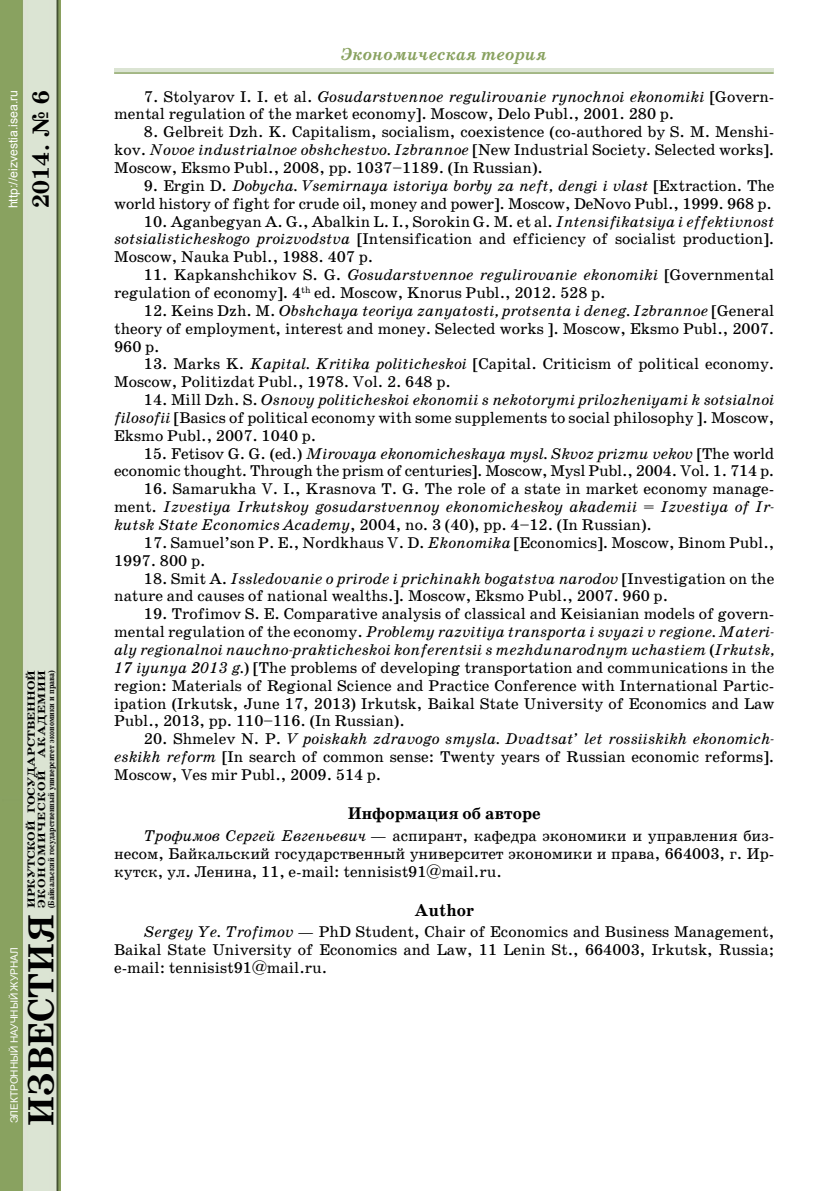
<style>
.page{position:relative;width:834px;height:1191px;background:#fff}
.page>*{position:absolute;margin:0;border:0;box-sizing:border-box;transform-origin:0 0}
.t1{font:700 36.75px "School Book C";color:#000}
.t2{font:700 23.62px "School Book C";color:#000}
.t3{font:italic 700 17.5px "School Book C";color:#89a260}
.t4{font:700 17.15px "School Book C";color:#000}
.t5{font:15.75px/17.8px "School Book C";color:#000;text-align:justify}
.t6{font:12.25px "Arial";color:#fff}
.t7{font:700 10.5px/10.5px "School Book C";color:#000;scale:1.25 1}
.t8{font:10.15px "Arial";color:#fff}
.t9{font:700 8.75px "School Book C";color:#000;scale:.85 1}
.s1{font-style:italic}
</style>
<div class="page">
<img style="left:0;top:0;width:61px;height:1191px">
<div style="left:114px;top:68px;width:659px;height:5px;background:#dbe4d3"></div>
<hr style="left:114px;top:72px;width:659px;height:2px;background:#89a260">
<p class="t6" style="left:5px;top:208px;width:120px;rotate:-90deg">http://eizvestia.isea.ru</p>
<h2 class="t2" style="left:28px;top:208px;width:119px;rotate:-90deg">2014. № 6</h2>
<p class="t7" style="left:26px;top:908px;width:192px;rotate:-90deg">ИРКУТСКОЙ ГОСУДАРСТВЕННОЙ<br>ЭКОНОМИЧЕСКОЙ АКАДЕМИИ</p>
<p class="t9" style="left:46px;top:908px;width:282px;rotate:-90deg">(Байкальский государственный университет экономики и права)</p>
<p class="t8" style="left:8px;top:1123px;width:178px;rotate:-90deg">ЭЛЕКТРОННЫЙ НАУЧНЫЙ ЖУРНАЛ</p>
<h1 class="t1" style="left:21px;top:1125px;width:213px;rotate:-90deg">ИЗВЕСТИЯ</h1>
<p class="t3" style="left:341px;top:45px;width:207px">Экономическая теория</p>
<p class="t5" style="left:114px;top:87px;width:661px;text-indent:30px">7. Stolyarov I. I. et al. <span class="s1">Gosudarstvennoe regulirovanie rynochnoi ekonomiki</span> [Govern&shy;mental regulation of the market economy]. Moscow, Delo Publ., 2001. 280 p.</p>
<p class="t5" style="left:114px;top:123px;width:661px;text-indent:30px">8. Gelbreit Dzh. K. Capitalism, socialism, coexistence (co-authored by S. M. Menshi&shy;kov. <span class="s1">Novoe industrialnoe obshchestvo. Izbrannoe</span> [New Industrial Society. Selected works].<br>Moscow, Eksmo Publ., 2008, pp. 1037–1189. (In Russian).</p>
<p class="t5" style="left:114px;top:177px;width:661px;text-align:right">9. Ergin D. <span class="s1">Dobycha. Vsemirnaya istoriya borby za neft, dengi i vlast</span> [Extraction. The world history of fight for crude oil, money and power]. Moscow, DeNovo Publ., 1999. 968 p.</p>
<p class="t5" style="left:114px;top:212px;width:661px;text-indent:30px">10. Aganbegyan A. G., Abalkin L. I., Sorokin G. M. et al. <span class="s1">Intensifikatsiya i effektivnost sotsialisticheskogo proizvodstva</span> [Intensification and efficiency of socialist production].<br>Moscow, Nauka Publ., 1988. 407 p.</p>
<p class="t5" style="left:114px;top:266px;width:661px;text-indent:30px">11. Kapkanshchikov S. G. <span class="s1">Gosudarstvennoe regulirovanie ekonomiki</span> [Governmental regulation of economy]. 4<sup>th</sup> ed. Moscow, Knorus Publ., 2012. 528 p.</p>
<p class="t5" style="left:114px;top:302px;width:661px;text-indent:30px">12. Keins Dzh. M. <span class="s1">Obshchaya teoriya zanyatosti, protsenta i deneg. Izbrannoe</span> [General theory of employment, interest and money. Selected works ]. Moscow, Eksmo Publ., 2007.<br>960 p.</p>
<p class="t5" style="left:114px;top:355px;width:661px;text-indent:30px">13. Marks K. <span class="s1">Kapital. Kritika politicheskoi</span> [Capital. Criticism of political economy.<br>Moscow, Politizdat Publ., 1978. Vol. 2. 648 p.</p>
<p class="t5" style="left:114px;top:391px;width:661px;text-indent:30px">14. Mill Dzh. S. <span class="s1">Osnovy politicheskoi ekonomii s nekotorymi prilozheniyami k sotsialnoi filosofii</span> [Basics of political economy with some supplements to social philosophy ]. Moscow, Eksmo Publ., 2007. 1040 p.</p>
<p class="t5" style="left:114px;top:444px;width:661px;text-align:right">15. Fetisov G. G. (ed.) <span class="s1">Mirovaya ekonomicheskaya mysl. Skvoz prizmu vekov</span> [The world economic thought. Through the prism of centuries]. Moscow, Mysl Publ., 2004. Vol. 1. 714 p.</p>
<p class="t5" style="left:114px;top:480px;width:661px;text-indent:30px">16. Samarukha V. I., Krasnova T. G. The role of a state in market economy manage&shy;ment. <span class="s1">Izvestiya Irkutskoy gosudarstvennoy ekonomicheskoy akademii = Izvestiya of Ir&shy;kutsk State Economics Academy</span>, 2004, no. 3 (40), pp. 4–12. (In Russian).</p>
<p class="t5" style="left:114px;top:534px;width:661px;text-indent:30px">17. Samuel’son P. E., Nordkhaus V. D. <span class="s1">Ekonomika</span> [Economics]. Moscow, Binom Publ.,<br>1997. 800 p.</p>
<p class="t5" style="left:114px;top:569px;width:661px;text-indent:30px">18. Smit A. <span class="s1">Issledovanie o prirode i prichinakh bogatstva narodov</span> [Investigation on the nature and causes of national wealths.]. Moscow, Eksmo Publ., 2007. 960 p.</p>
<p class="t5" style="left:114px;top:605px;width:661px;text-indent:30px">19. Trofimov S. E. Comparative analysis of classical and Keisianian models of govern&shy;mental regulation of the economy. <span class="s1">Problemy razvitiya transporta i svyazi v regione. Materi&shy;aly regionalnoi nauchno-prakticheskoi konferentsii s mezhdunarodnym uchastiem</span> (<span class="s1">Irkutsk, 17 iyunya 2013 g.</span>) [The problems of developing transportation and communications in the region: Materials of Regional Science and Practice Conference with International Partic&shy;ipation (Irkutsk, June 17, 2013) Irkutsk, Baikal State University of Economics and Law Publ., 2013, pp. 110–116. (In Russian).</p>
<p class="t5" style="left:114px;top:730px;width:661px;text-indent:30px">20. Shmelev N. P. <span class="s1">V poiskakh zdravogo smysla. Dvadtsat’ let rossiiskikh ekonomich&shy;eskikh reform</span> [In search of common sense: Twenty years of Russian economic reforms].<br>Moscow, Ves mir Publ., 2009. 514 p.</p>
<p class="t4" style="left:347px;top:803px;width:195px">Информация об авторе</p>
<p class="t5" style="left:114px;top:827px;width:661px;text-indent:30px"><span class="s1">Трофимов Сергей Евгеньевич</span> — аспирант, кафедра экономики и управления биз&shy;несом, Байкальский государственный университет экономики и права, 664003, г. Ир&shy;кутск, ул. Ленина, 11, e-mail: tennisist91@mail.ru.</p>
<p class="t4" style="left:414px;top:900px;width:61px">Author</p>
<p class="t5" style="left:114px;top:923px;width:661px;text-indent:30px"><span class="s1">Sergey Ye. Trofimov</span> — PhD Student, Chair of Economics and Business Management, Baikal State University of Economics and Law, 11 Lenin St., 664003, Irkutsk, Russia; e-mail: tennisist91@mail.ru.</p>
</div>
